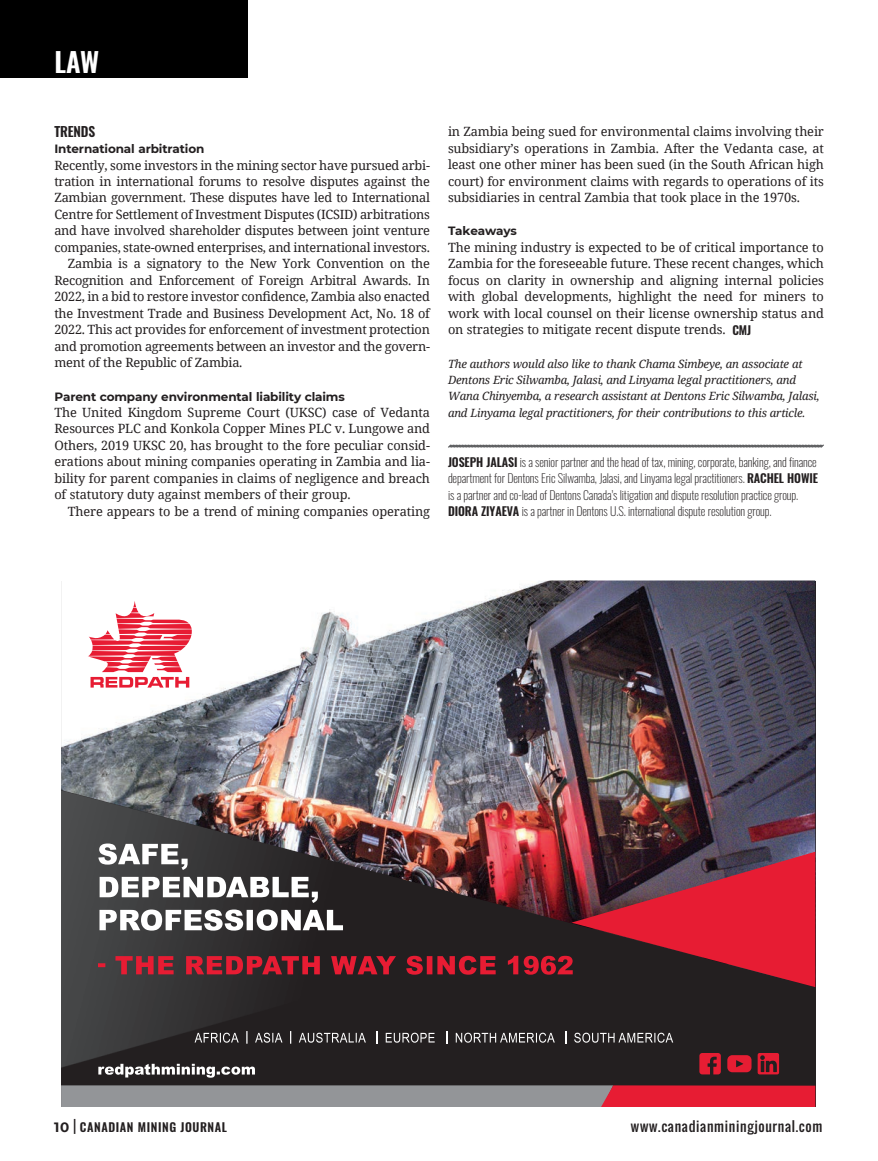
<style>
.page{position:relative;width:878px;height:1161px;background:#fff}
.page>*{position:absolute;margin:0;border:0;box-sizing:border-box;transform-origin:0 0}
.t1{font:600 27px "Oswald";color:#fff}
.t2{font:13.5px "Oswald";letter-spacing:.05em;color:#231f20}
.t3{font:600 13.5px "Oswald";letter-spacing:-.01em;color:#231f20}
.t4{font:12.75px/16.5px "Noto Serif";letter-spacing:-.02em;color:#231f20;text-align:justify}
.t5{font:200 12px/16.5px "Oswald";letter-spacing:-.01em;color:#231f20}
.t6{font:700 12px "Montserrat";letter-spacing:-.01em;color:#231f20}
.t7{font:600 12px "Oswald";letter-spacing:.05em;color:#231f20}
.t8{font:italic 11.4px/16.5px "Noto Serif";letter-spacing:-.02em;color:#231f20}
.s1{font-family:"Oswald";font-weight:600;font-size:12px}
.s2{font-weight:600}
.s3{font-family:"Montserrat";font-weight:700;font-size:13.5px}
.s4{font-weight:400;font-size:15px}
</style>
<div class="page">
<img style="left:61px;top:987px;width:751px;height:98px">
<img style="left:61px;top:580px;width:754px;height:407px">
<svg style="left:88px;top:601px;width:104px;height:87px"></svg>
<img style="left:98px;top:844px;width:717px;height:143px">
<svg style="left:98px;top:1064px;width:157px;height:14px"></svg>
<svg style="left:699px;top:1053px;width:21px;height:21px"></svg>
<svg style="left:727px;top:1055px;width:24px;height:17px"></svg>
<svg style="left:757px;top:1053px;width:22px;height:21px"></svg>
<svg style="left:574px;top:1033px;width:99px;height:10px"></svg>
<svg style="left:565px;top:1031px;width:1px;height:13px"></svg>
<svg style="left:455px;top:1033px;width:100px;height:10px"></svg>
<svg style="left:446px;top:1031px;width:1px;height:13px"></svg>
<svg style="left:386px;top:1033px;width:48px;height:10px"></svg>
<svg style="left:376px;top:1031px;width:1px;height:13px"></svg>
<svg style="left:194px;top:1031px;width:172px;height:13px;background:#4e4b4b"></svg>
<svg style="left:61px;top:1085px;width:754px;height:22px;background:#a7727a"></svg>
<div style="left:0;top:0;width:247px;height:77px;background:#000"></div>
<svg style="left:448px;top:444px;width:376px;height:4px;background:#979899"></svg>
<h1 class="t1" style="left:54px;top:43px;width:46px">LAW</h1>
<p class="t3" style="left:54px;top:122px;width:42px">TRENDS</p>
<p class="t6" style="left:54px;top:140px;width:151px">International arbitration</p>
<p class="t4" style="left:54px;top:156px;width:377px">Recently, some investors in the mining sector have pursued arbi-</p>
<p class="t4" style="left:54px;top:173px;width:377px">tration in international forums to resolve disputes against the</p>
<p class="t4" style="left:54px;top:189px;width:377px">Zambian government. These disputes have led to International</p>
<p class="t4" style="left:54px;top:206px;width:377px">Centre for Settlement of Investment Disputes (ICSID) arbitrations</p>
<p class="t4" style="left:54px;top:222px;width:377px">and have involved shareholder disputes between joint venture</p>
<p class="t4" style="left:54px;top:239px;width:377px">companies, state-owned enterprises, and international investors.</p>
<p class="t4" style="left:68px;top:255px;width:363px">Zambia is a signatory to the New York Convention on the</p>
<p class="t4" style="left:54px;top:272px;width:377px">Recognition and Enforcement of Foreign Arbitral Awards. In</p>
<p class="t4" style="left:54px;top:288px;width:377px">2022, in a bid to restore investor confidence, Zambia also enacted</p>
<p class="t4" style="left:54px;top:305px;width:377px">the Investment Trade and Business Development Act, No. 18 of</p>
<p class="t4" style="left:54px;top:321px;width:377px">2022. This act provides for enforcement of investment protection</p>
<p class="t4" style="left:54px;top:338px;width:377px">and promotion agreements between an investor and the govern-</p>
<p class="t4" style="left:54px;top:354px;width:189px">ment of the Republic of Zambia.</p>
<p class="t6" style="left:54px;top:388px;width:292px">Parent company environmental liability claims</p>
<p class="t4" style="left:54px;top:404px;width:377px">The United Kingdom Supreme Court (UKSC) case of Vedanta Resources PLC and Konkola Copper Mines PLC v. Lungowe and Others, 2019 UKSC 20, has brought to the fore peculiar consid&shy;erations about mining companies operating in Zambia and lia&shy;bility for parent companies in claims of negligence and breach of statutory duty against members of their group.</p>
<p class="t4" style="left:68px;top:503px;width:363px">There appears to be a trend of mining companies operating</p>
<p class="t4" style="left:448px;top:123px;width:377px">in Zambia being sued for environmental claims involving their subsidiary’s operations in Zambia. After the Vedanta case, at least one other miner has been sued (in the South African high court) for environment claims with regards to operations of its subsidiaries in central Zambia that took place in the 1970s.</p>
<p class="t6" style="left:448px;top:223px;width:70px">Takeaways</p>
<p class="t4" style="left:448px;top:239px;width:377px">The mining industry is expected to be of critical importance to Zambia for the foreseeable future. These recent changes, which focus on clarity in ownership and aligning internal policies with global developments, highlight the need for miners to work with local counsel on their license ownership status and on strategies to mitigate recent dispute trends. <span class="s1">CMJ</span></p>
<p class="t8" style="left:448px;top:355px;width:373px">The authors would also like to thank Chama Simbeye, an associate at Dentons Eric Silwamba, Jalasi, and Linyama legal practitioners, and Wana Chinyemba, a research assistant at Dentons Eric Silwamba, Jalasi, and Linyama legal practitioners, for their contributions to this article.</p>
<p class="t5" style="left:448px;top:452px;width:371px"><span class="s2">JOSEPH JALASI</span> is a senior partner and the head of tax, mining, corporate, banking, and finance department for Dentons Eric Silwamba, Jalasi, and Linyama legal practitioners. <span class="s2">RACHEL HOWIE </span>is a partner and co-lead of Dentons Canada’s litigation and dispute resolution practice group.<br><span class="s2">DIORA ZIYAEVA</span> is a partner in Dentons U.S. international dispute resolution group.</p>
<p class="t7" style="left:54px;top:1118px;width:174px"><span class="s3">10</span> <span class="s4">|</span> CANADIAN MINING JOURNAL</p>
<p class="t2" style="left:631px;top:1116px;width:193px">www.canadianminingjournal.com</p>
</div>
